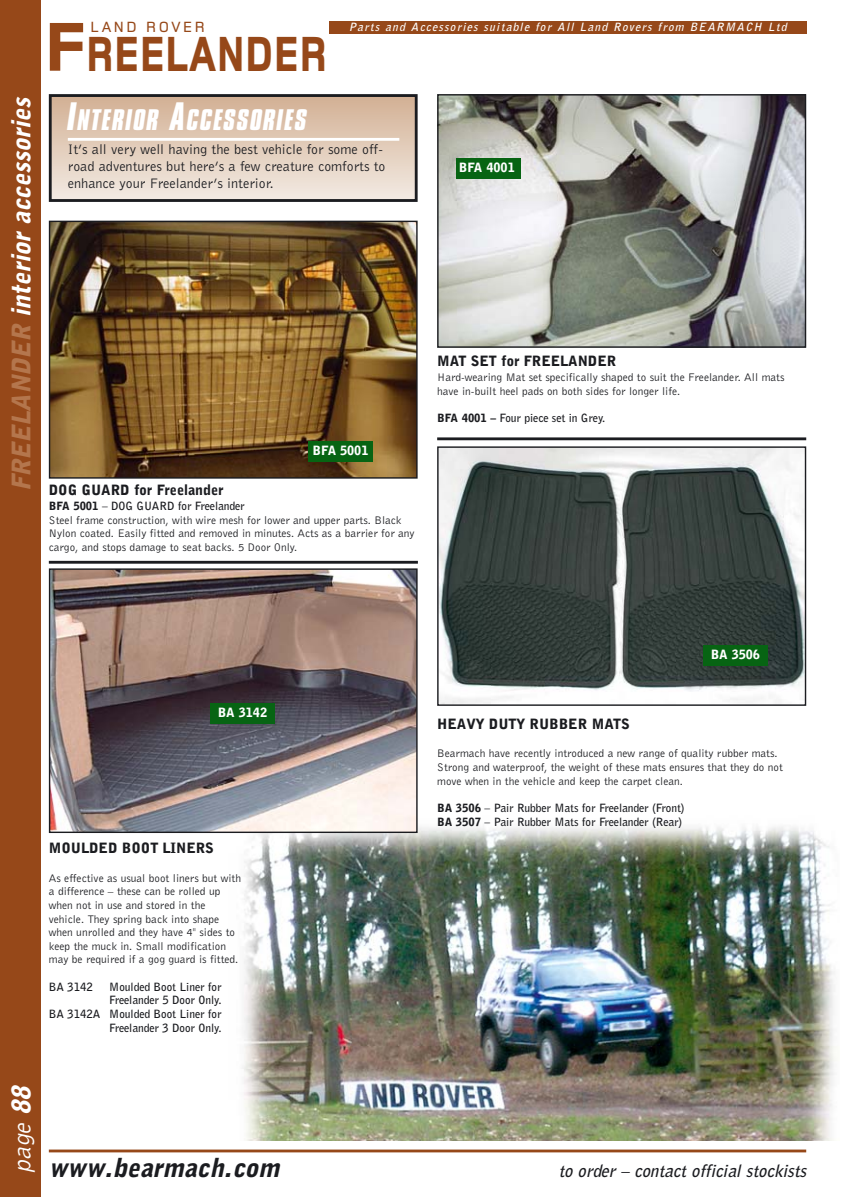
<style>
.page{position:relative;width:845px;height:1197px;background:#fff}
.page>*{position:absolute;margin:0;border:0;box-sizing:border-box;transform-origin:0 0}
.t1{font:800 51.2px "Foundry Monoline";letter-spacing:.025em;color:#964819;scale:.8 1}
.t2{font:italic 900 25.6px "Bell Gothic BT";color:#fff}
.t3{font:italic 700 25.6px "Compacta BT";letter-spacing:.06em;color:#fff}
.t4{font:italic 900 25.6px "Bell Gothic BT";color:#1b1c20}
.t5{font:italic 25.6px "Bell Gothic BT";color:#fff}
.t6{font:italic 700 17px "Bell Gothic BT";color:#1b1c20}
.t7{font:500 15.4px "Foundry Monoline";letter-spacing:.17em;color:#964819}
.t8{font:14.2px/17px "Bell Gothic BT";color:#1b1c20}
.t9{font:900 14.2px "Bell Gothic BT";color:#1b1c20}
.t10{font:900 12.8px "Bell Gothic BT";color:#fff}
.t11{font:11.4px/13.6px "Bell Gothic BT";color:#1b1c20}
.t12{font:700 11.4px/13.6px "Bell Gothic BT";color:#1b1c20;text-align:right}
.t13{font:italic 700 11.4px "Bell Gothic BT";letter-spacing:.11em;color:#fff}
.s1{color:#b4764d}
.s2{font-size:71.6px}
.s3{font-size:34px}
.s4{font-weight:900}
.s5{font-weight:700}
</style>
<div class="page">
<img style="left:0;top:0;width:836px;height:1197px">
<h2 class="t2" style="left:11px;top:491px;width:396px;rotate:-90deg"><span class="s1">FREELANDER</span> interior accessories</h2>
<h3 class="t7" style="left:90px;top:21px;width:116px">LAND ROVER</h3>
<p class="t13" style="left:348px;top:23px;width:439px">Parts and Accessories suitable for All Land Rovers from BEARMACH Ltd</p>
<h1 class="t1" style="left:45px;top:35px;width:354px"><span class="s2">F</span>REELANDER</h1>
<h2 class="t3" style="left:68px;top:109px;width:240px"><span class="s3">I</span>NTERIOR <span class="s3">A</span>CCESSORIES</h2>
<p class="t8" style="left:68px;top:141px;width:319px">It’s all very well having the best vehicle for some off&shy;road adventures but here’s a few creature comforts to enhance your Freelander’s interior.</p>
<p class="t10" style="left:458px;top:163px;width:57px">BFA 4001</p>
<p class="t10" style="left:312px;top:445px;width:57px">BFA 5001</p>
<p class="t9" style="left:49px;top:485px;width:176px">DOG GUARD for Freelander</p>
<p class="t11" style="left:49px;top:500px;width:367px"><span class="s4">BFA 5001</span> <span class="s5">– DOG GUARD for Freelander<br></span>Steel frame construction, with wire mesh for lower and upper parts. Black Nylon coated. Easily fitted and removed in minutes. Acts as a barrier for any cargo, and stops damage to seat backs. 5 Door Only.</p>
<p class="t9" style="left:437px;top:356px;width:181px">MAT SET for FREELANDER</p>
<p class="t11" style="left:437px;top:371px;width:348px">Hard-wearing Mat set specifically shaped to suit the Freelander. All mats have in-built heel pads on both sides for longer life.</p>
<p class="t12" style="left:437px;top:412px;width:170px"><span class="s4">BFA 4001 –</span> Four piece set in Grey.</p>
<p class="t10" style="left:218px;top:707px;width:51px">BA 3142</p>
<p class="t9" style="left:49px;top:842px;width:167px">MOULDED BOOT LINERS</p>
<p class="t11" style="left:49px;top:872px;width:194px">As effective as usual boot liners but with a difference – these can be rolled up when not in use and stored in the vehicle. They spring back into shape when unrolled and they have 4" sides to keep the muck in. Small modification may be required if a gog guard is fitted.</p>
<p class="t12" style="left:49px;top:980px;width:45px">BA 3142</p>
<p class="t12" style="left:49px;top:980px;width:174px">Moulded Boot Liner for<br>Freelander 5 Door Only.<br>BA 3142A Moulded Boot Liner for<br>Freelander 3 Door Only.</p>
<p class="t10" style="left:710px;top:650px;width:51px">BA 3506</p>
<p class="t9" style="left:437px;top:718px;width:194px">HEAVY DUTY RUBBER MATS</p>
<p class="t11" style="left:437px;top:747px;width:347px">Bearmach have recently introduced a new range of quality rubber mats.<br>Strong and waterproof, the weight of these mats ensures that they do not move when in the vehicle and keep the carpet clean.</p>
<p class="t12" style="left:437px;top:802px;width:249px;text-align:left"><span class="s4">BA 3506</span> – Pair Rubber Mats for Freelander (Front)<br><span class="s4">BA 3507</span> – Pair Rubber Mats for Freelander (Rear)</p>
<h2 class="t5" style="left:13px;top:1173px;width:87px;rotate:-90deg">page <span class="s4">88</span></h2>
<h2 class="t4" style="left:49px;top:1157px;width:232px">www.bearmach.com</h2>
<h3 class="t6" style="left:558px;top:1164px;width:249px">to order – contact official stockists</h3>
</div>
